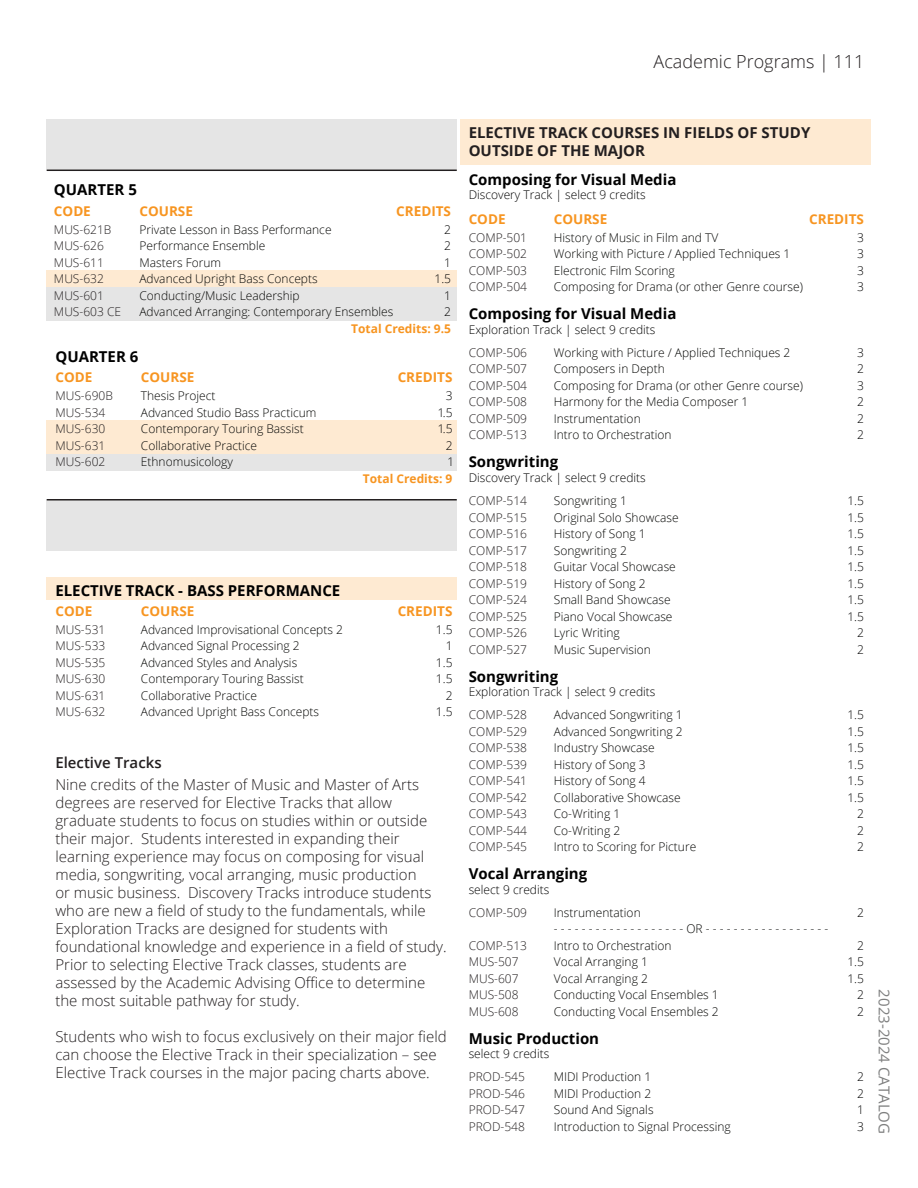
<style>
.page{position:relative;width:918px;height:1188px;background:#fff}
.page>*{position:absolute;margin:0;border:0;box-sizing:border-box;transform-origin:0 0}
.t1{font:300 18px "Open Sans";color:#231f20}
.t2{font:300 15px/18px "Open Sans";color:#231f20}
.t3{font:700 15px "Open Sans";color:#000}
.t4{font:700 15px/18px "Open Sans";color:#231f20}
.t5{font:15px "Open Sans";color:#7f8080}
.t6{font:600 15px "Open Sans";color:#231f20}
.t7{font:700 13.5px "Open Sans";color:#f79521}
.t8{font:300 12px/16.5px "Open Sans";color:#040503}
.t9{font:300 12px/16.5px "Open Sans";color:#231f20;text-align:justify}
.t10{font:300 12px/16.5px "Open Sans";color:#000;text-align:right}
.t11{font:700 12px "Open Sans";color:#f79521}
</style>
<div class="page">
<div style="left:47px;top:304px;width:410px;height:17px;background:#e5e5e5"></div>
<div style="left:47px;top:270px;width:410px;height:17px;background:#feead2"></div>
<div style="left:47px;top:287px;width:410px;height:17px;background:#e5e5e5"></div>
<div style="left:47px;top:454px;width:410px;height:16px;background:#e5e5e5"></div>
<div style="left:47px;top:420px;width:410px;height:17px;background:#feead2"></div>
<div style="left:47px;top:437px;width:410px;height:17px;background:#feead2"></div>
<div style="left:461px;top:119px;width:410px;height:45px;background:#feead2"></div>
<div style="left:47px;top:119px;width:410px;height:52px;background:#e5e5e5"></div>
<hr style="left:47px;top:170px;width:410px;height:1px;background:#231f20">
<div style="left:47px;top:499px;width:410px;height:52px;background:#e5e5e5"></div>
<hr style="left:47px;top:499px;width:410px;height:2px;background:#231f20">
<div style="left:47px;top:577px;width:410px;height:23px;background:#feead2"></div>
<h1 class="t1" style="left:654px;top:48px;width:212px">Academic Programs | 111</h1>
<p class="t3" style="left:54px;top:179px;width:84px">QUARTER 5</p>
<p class="t7" style="left:54px;top:201px;width:38px">CODE</p>
<p class="t9" style="left:54px;top:221px;width:69px;text-align:left">MUS-621B<br>MUS-626<br>MUS-611<br>MUS-632<br>MUS-601<br>MUS-603 CE</p>
<p class="t7" style="left:139px;top:201px;width:55px">COURSE</p>
<p class="t8" style="left:139px;top:221px;width:255px">Private Lesson in Bass Performance<br>Performance Ensemble<br>Masters Forum<br>Advanced Upright Bass Concepts<br>Conducting/Music Leadership<br>Advanced Arranging: Contemporary Ensembles</p>
<p class="t7" style="left:396px;top:201px;width:56px">CREDITS</p>
<p class="t10" style="left:435px;top:221px;width:18px">2<br>2<br>1<br>1.5<br>1<br>2</p>
<p class="t11" style="left:351px;top:320px;width:101px">Total Credits: 9.5</p>
<p class="t3" style="left:55px;top:346px;width:84px">QUARTER 6</p>
<p class="t7" style="left:55px;top:368px;width:38px">CODE</p>
<p class="t9" style="left:55px;top:387px;width:59px;text-align:left">MUS-690B<br>MUS-534<br>MUS-630<br>MUS-631<br>MUS-602</p>
<p class="t7" style="left:141px;top:368px;width:55px">COURSE</p>
<p class="t8" style="left:141px;top:387px;width:177px">Thesis Project<br>Advanced Studio Bass Practicum<br>Contemporary Touring Bassist<br>Collaborative Practice<br>Ethnomusicology</p>
<p class="t7" style="left:398px;top:368px;width:56px">CREDITS</p>
<p class="t10" style="left:438px;top:387px;width:16px">3<br>1.5<br>1.5<br>2<br>1</p>
<p class="t11" style="left:363px;top:470px;width:91px">Total Credits: 9</p>
<p class="t3" style="left:55px;top:580px;width:286px">ELECTIVE TRACK - BASS PERFORMANCE</p>
<p class="t7" style="left:55px;top:602px;width:38px">CODE</p>
<p class="t9" style="left:55px;top:621px;width:51px">MUS-531<br>MUS-533<br>MUS-535<br>MUS-630<br>MUS-631<br>MUS-632</p>
<p class="t7" style="left:141px;top:602px;width:55px">COURSE</p>
<p class="t8" style="left:141px;top:621px;width:204px">Advanced Improvisational Concepts 2<br>Advanced Signal Processing 2<br>Advanced Styles and Analysis<br>Contemporary Touring Bassist<br>Collaborative Practice<br>Advanced Upright Bass Concepts</p>
<p class="t7" style="left:398px;top:602px;width:56px">CREDITS</p>
<p class="t10" style="left:436px;top:621px;width:18px">1.5<br>1<br>1.5<br>1.5<br>2<br>1.5</p>
<p class="t6" style="left:55px;top:752px;width:108px">Elective Tracks</p>
<p class="t2" style="left:55px;top:775px;width:393px">Nine credits of the Master of Music and Master of Arts degrees are reserved for Elective Tracks that allow graduate students to focus on studies within or outside their major. Students interested in expanding their learning experience may focus on composing for visual media, songwriting, vocal arranging, music production<br>or music business. Discovery Tracks introduce students who are new a field of study to the fundamentals, while Exploration Tracks are designed for students with foundational knowledge and experience in a field of study.<br>Prior to selecting Elective Track classes, students are assessed by the Academic Advising Office to determine the most suitable pathway for study.</p>
<p class="t2" style="left:55px;top:1027px;width:393px">Students who wish to focus exclusively on their major field can choose the Elective Track in their specialization – see<br>Elective Track courses in the major pacing charts above.</p>
<p class="t4" style="left:469px;top:123px;width:343px">ELECTIVE TRACK COURSES IN FIELDS OF STUDY<br>OUTSIDE OF THE MAJOR</p>
<p class="t3" style="left:469px;top:169px;width:209px">Composing for Visual Media</p>
<p class="t10" style="left:469px;top:186px;width:179px">Discovery Track | select 9 credits</p>
<p class="t7" style="left:469px;top:209px;width:38px">CODE</p>
<p class="t9" style="left:469px;top:229px;width:60px">COMP-501<br>COMP-502<br>COMP-503<br>COMP-504</p>
<p class="t7" style="left:554px;top:209px;width:55px">COURSE</p>
<p class="t8" style="left:554px;top:229px;width:251px">History of Music in Film and TV<br>Working with Picture / Applied Techniques 1<br>Electronic Film Scoring<br>Composing for Drama (or other Genre course)</p>
<p class="t7" style="left:809px;top:209px;width:56px">CREDITS</p>
<p class="t10" style="left:857px;top:229px;width:8px;text-align:justify">3<br>3<br>3<br>3</p>
<p class="t3" style="left:469px;top:303px;width:209px">Composing for Visual Media</p>
<p class="t10" style="left:469px;top:321px;width:188px">Exploration Track | select 9 credits</p>
<p class="t8" style="left:554px;top:344px;width:251px">Working with Picture / Applied Techniques 2<br>Composers in Depth<br>Composing for Drama (or other Genre course)<br>Harmony for the Media Composer 1<br>Instrumentation<br>Intro to Orchestration</p>
<p class="t9" style="left:469px;top:344px;width:60px">COMP-506<br>COMP-507<br>COMP-504<br>COMP-508<br>COMP-509<br>COMP-513</p>
<p class="t10" style="left:857px;top:344px;width:8px;text-align:justify">3<br>2<br>3<br>2<br>2<br>2</p>
<p class="t3" style="left:469px;top:451px;width:91px">Songwriting</p>
<p class="t10" style="left:469px;top:469px;width:179px">Discovery Track | select 9 credits</p>
<p class="t9" style="left:469px;top:492px;width:60px">COMP-514<br>COMP-515<br>COMP-516<br>COMP-517<br>COMP-518<br>COMP-519<br>COMP-524<br>COMP-525<br>COMP-526<br>COMP-527</p>
<p class="t10" style="left:847px;top:492px;width:18px">1.5<br>1.5<br>1.5<br>1.5<br>1.5<br>1.5<br>1.5<br>1.5<br>2<br>2</p>
<p class="t8" style="left:554px;top:492px;width:126px">Songwriting 1<br>Original Solo Showcase<br>History of Song 1<br>Songwriting 2<br>Guitar Vocal Showcase<br>History of Song 2<br>Small Band Showcase<br>Piano Vocal Showcase<br>Lyric Writing<br>Music Supervision</p>
<p class="t3" style="left:469px;top:665px;width:91px">Songwriting</p>
<p class="t10" style="left:469px;top:683px;width:188px">Exploration Track | select 9 credits</p>
<p class="t8" style="left:554px;top:706px;width:144px">Advanced Songwriting 1<br>Advanced Songwriting 2<br>Industry Showcase<br>History of Song 3<br>History of Song 4<br>Collaborative Showcase<br>Co-Writing 1<br>Co-Writing 2<br>Intro to Scoring for Picture</p>
<p class="t9" style="left:469px;top:706px;width:60px">COMP-528<br>COMP-529<br>COMP-538<br>COMP-539<br>COMP-541<br>COMP-542<br>COMP-543<br>COMP-544<br>COMP-545</p>
<p class="t10" style="left:847px;top:706px;width:18px">1.5<br>1.5<br>1.5<br>1.5<br>1.5<br>1.5<br>2<br>2<br>2</p>
<p class="t3" style="left:469px;top:863px;width:120px">Vocal Arranging</p>
<p class="t10" style="left:469px;top:881px;width:82px">select 9 credits</p>
<p class="t9" style="left:469px;top:904px;width:60px">COMP-509</p>
<p class="t9" style="left:469px;top:937px;width:60px;text-align:left">COMP-513<br>MUS-507<br>MUS-607<br>MUS-508<br>MUS-608</p>
<p class="t8" style="left:554px;top:904px;width:88px">Instrumentation</p>
<p class="t8" style="left:554px;top:920px;width:276px">- - - - - - - - - - - - - - - - - - -OR - - - - - - - - - - - - -- - - - -<br>Intro to Orchestration<br>Vocal Arranging 1<br>Vocal Arranging 2<br>Conducting Vocal Ensembles 1<br>Conducting Vocal Ensembles 2</p>
<p class="t3" style="left:469px;top:1028px;width:132px">Music Production</p>
<p class="t10" style="left:469px;top:1045px;width:82px">select 9 credits</p>
<p class="t10" style="left:857px;top:904px;width:8px">2</p>
<p class="t10" style="left:847px;top:937px;width:18px">2<br>1.5<br>1.5<br>2<br>2</p>
<p class="t8" style="left:554px;top:1069px;width:178px">MIDI Production 1<br>MIDI Production 2<br>Sound And Signals<br>Introduction to Signal Processing</p>
<p class="t9" style="left:469px;top:1069px;width:58px">PROD-545<br>PROD-546<br>PROD-547<br>PROD-548</p>
<p class="t10" style="left:857px;top:1069px;width:8px;text-align:justify">2<br>2<br>1<br>3</p>
<p class="t5" style="left:895px;top:989px;width:146px;rotate:90deg">2023-2024 CATALOG</p>
</div>
